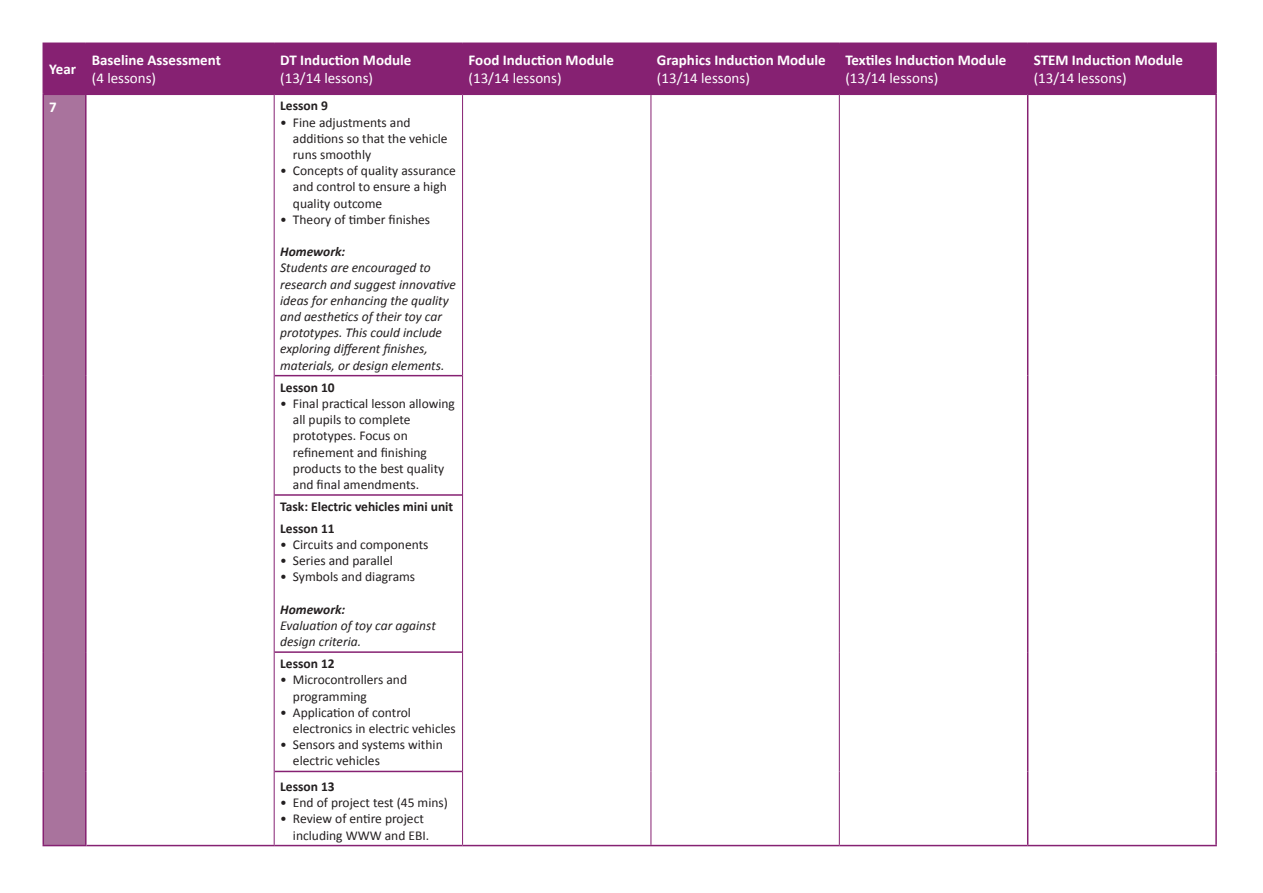
<style>
.page{position:relative;width:1263px;height:893px;background:#fff}
.page>*{position:absolute;margin:0;border:0;box-sizing:border-box;transform-origin:0 0}
.t1{font:700 15px "Calibri";color:#fff}
.t2{font:15px "Calibri";color:#fff}
.t3{font:13.5px/16.2px "Calibri";color:#231f20}
.t4{font:italic 13.5px/16.2px "Calibri";color:#231f20}
.t5{font:700 13.5px "Calibri";color:#231f20}
.t6{font:italic 700 13.5px "Calibri";color:#231f20}
</style>
<div class="page">
<div style="left:44px;top:44px;width:1171px;height:50px;background:#862172"></div>
<div style="left:43px;top:94px;width:43px;height:751px;background:#a9739d"></div>
<hr style="left:43px;top:44px;width:1px;height:50px;background:#862172">
<hr style="left:43px;top:43px;width:43px;height:1px;background:#862172">
<hr style="left:85px;top:44px;width:2px;height:50px;background:#862172">
<hr style="left:86px;top:43px;width:188px;height:1px;background:#862172">
<hr style="left:274px;top:44px;width:1px;height:50px;background:#862172">
<hr style="left:274px;top:43px;width:189px;height:1px;background:#862172">
<hr style="left:462px;top:44px;width:1px;height:50px;background:#862172">
<hr style="left:463px;top:43px;width:188px;height:1px;background:#862172">
<hr style="left:651px;top:44px;width:1px;height:50px;background:#862172">
<hr style="left:651px;top:43px;width:188px;height:1px;background:#862172">
<hr style="left:839px;top:44px;width:1px;height:50px;background:#862172">
<hr style="left:839px;top:43px;width:189px;height:1px;background:#862172">
<hr style="left:1028px;top:43px;width:189px;height:1px;background:#862172">
<hr style="left:1027px;top:44px;width:1px;height:50px;background:#862172">
<hr style="left:1215px;top:44px;width:2px;height:50px;background:#862172">
<hr style="left:43px;top:95px;width:1px;height:281px;background:#862172">
<hr style="left:43px;top:376px;width:1px;height:119px;background:#862172">
<hr style="left:43px;top:495px;width:1px;height:157px;background:#862172">
<hr style="left:43px;top:652px;width:1px;height:119px;background:#862172">
<hr style="left:43px;top:771px;width:1px;height:74px;background:#862172">
<hr style="left:43px;top:94px;width:42px;height:1px;background:#862172">
<hr style="left:85px;top:95px;width:2px;height:281px;background:#862172">
<hr style="left:85px;top:376px;width:2px;height:119px;background:#862172">
<hr style="left:85px;top:495px;width:2px;height:157px;background:#862172">
<hr style="left:85px;top:652px;width:2px;height:119px;background:#862172">
<hr style="left:85px;top:771px;width:2px;height:74px;background:#862172">
<hr style="left:85px;top:94px;width:189px;height:1px;background:#862172">
<hr style="left:274px;top:95px;width:1px;height:281px;background:#862172">
<hr style="left:274px;top:376px;width:1px;height:119px;background:#862172">
<hr style="left:274px;top:495px;width:1px;height:157px;background:#862172">
<hr style="left:274px;top:652px;width:1px;height:119px;background:#862172">
<hr style="left:274px;top:771px;width:1px;height:74px;background:#862172">
<hr style="left:274px;top:94px;width:189px;height:1px;background:#862172">
<hr style="left:462px;top:95px;width:1px;height:281px;background:#862172">
<hr style="left:462px;top:376px;width:1px;height:119px;background:#862172">
<hr style="left:462px;top:495px;width:1px;height:157px;background:#862172">
<hr style="left:462px;top:652px;width:1px;height:119px;background:#862172">
<hr style="left:462px;top:771px;width:1px;height:74px;background:#862172">
<hr style="left:463px;top:94px;width:188px;height:1px;background:#862172">
<hr style="left:651px;top:95px;width:1px;height:281px;background:#862172">
<hr style="left:651px;top:376px;width:1px;height:119px;background:#862172">
<hr style="left:651px;top:495px;width:1px;height:157px;background:#862172">
<hr style="left:651px;top:652px;width:1px;height:119px;background:#862172">
<hr style="left:651px;top:771px;width:1px;height:74px;background:#862172">
<hr style="left:651px;top:94px;width:188px;height:1px;background:#862172">
<hr style="left:839px;top:95px;width:1px;height:281px;background:#862172">
<hr style="left:839px;top:376px;width:1px;height:119px;background:#862172">
<hr style="left:839px;top:495px;width:1px;height:157px;background:#862172">
<hr style="left:839px;top:652px;width:1px;height:119px;background:#862172">
<hr style="left:839px;top:771px;width:1px;height:74px;background:#862172">
<hr style="left:839px;top:94px;width:189px;height:1px;background:#862172">
<hr style="left:1028px;top:94px;width:189px;height:1px;background:#862172">
<hr style="left:1027px;top:95px;width:1px;height:281px;background:#862172">
<hr style="left:1215px;top:95px;width:2px;height:281px;background:#862172">
<hr style="left:1027px;top:376px;width:1px;height:119px;background:#862172">
<hr style="left:1215px;top:376px;width:2px;height:119px;background:#862172">
<hr style="left:1027px;top:495px;width:1px;height:157px;background:#862172">
<hr style="left:1215px;top:495px;width:2px;height:157px;background:#862172">
<hr style="left:1027px;top:652px;width:1px;height:119px;background:#862172">
<hr style="left:1215px;top:652px;width:2px;height:119px;background:#862172">
<hr style="left:1027px;top:771px;width:1px;height:74px;background:#862172">
<hr style="left:1215px;top:771px;width:2px;height:74px;background:#862172">
<hr style="left:43px;top:845px;width:44px;height:1px;background:#862172">
<hr style="left:87px;top:845px;width:187px;height:1px;background:#862172">
<hr style="left:275px;top:375px;width:187px;height:1px;background:#862172">
<hr style="left:275px;top:494px;width:187px;height:2px;background:#862172">
<hr style="left:275px;top:651px;width:187px;height:2px;background:#862172">
<hr style="left:275px;top:771px;width:187px;height:1px;background:#862172">
<hr style="left:274px;top:845px;width:189px;height:1px;background:#862172">
<hr style="left:463px;top:845px;width:188px;height:1px;background:#862172">
<hr style="left:651px;top:845px;width:188px;height:1px;background:#862172">
<hr style="left:839px;top:845px;width:189px;height:1px;background:#862172">
<hr style="left:1028px;top:845px;width:189px;height:1px;background:#862172">
<p class="t1" style="left:49px;top:59px;width:28px">Year</p>
<p class="t1" style="left:92px;top:50px;width:131px">Baseline Assessment</p>
<p class="t2" style="left:92px;top:68px;width:66px">(4 lessons)</p>
<p class="t1" style="left:280px;top:50px;width:133px">DT Induction Module</p>
<p class="t2" style="left:280px;top:68px;width:94px">(13/14 lessons)</p>
<p class="t1" style="left:49px;top:96px;width:9px">7</p>
<p class="t5" style="left:280px;top:96px;width:49px">Lesson 9</p>
<p class="t3" style="left:293px;top:114px;width:156px;text-indent:-13px">• Fine adjustments and additions so that the vehicle runs smoothly</p>
<p class="t3" style="left:293px;top:162px;width:165px;text-indent:-13px">• Concepts of quality assurance and control to ensure a high quality outcome</p>
<p class="t3" style="left:280px;top:211px;width:152px">• Theory of timber finishes</p>
<p class="t6" style="left:280px;top:242px;width:67px">Homework:</p>
<p class="t4" style="left:280px;top:259px;width:177px">Students are encouraged to research and suggest innovative ideas for enhancing the quality and aesthetics of their toy car prototypes. This could include exploring different finishes, materials, or design elements.</p>
<p class="t5" style="left:280px;top:378px;width:56px">Lesson 10</p>
<p class="t3" style="left:293px;top:395px;width:164px;text-indent:-13px">• Final practical lesson allowing all pupils to complete prototypes. Focus on refinement and finishing products to the best quality and final amendments.</p>
<p class="t5" style="left:280px;top:497px;width:175px">Task: Electric vehicles mini unit</p>
<p class="t5" style="left:280px;top:519px;width:56px">Lesson 11</p>
<p class="t3" style="left:280px;top:536px;width:150px">• Circuits and components</p>
<p class="t3" style="left:280px;top:552px;width:114px">• Series and parallel</p>
<p class="t3" style="left:280px;top:568px;width:137px">• Symbols and diagrams</p>
<p class="t6" style="left:280px;top:600px;width:67px">Homework:</p>
<p class="t4" style="left:280px;top:617px;width:157px">Evaluation of toy car against design criteria.</p>
<p class="t5" style="left:280px;top:654px;width:56px">Lesson 12</p>
<p class="t3" style="left:293px;top:671px;width:116px;text-indent:-13px">• Microcontrollers and programming</p>
<p class="t3" style="left:293px;top:704px;width:164px;text-indent:-13px">• Application of control electronics in electric vehicles</p>
<p class="t3" style="left:293px;top:736px;width:151px;text-indent:-13px">• Sensors and systems within electric vehicles</p>
<p class="t5" style="left:280px;top:777px;width:56px">Lesson 13</p>
<p class="t3" style="left:280px;top:794px;width:169px">• End of project test (45 mins)</p>
<p class="t3" style="left:293px;top:810px;width:138px;text-indent:-13px">• Review of entire project including WWW and EBI.</p>
<p class="t1" style="left:469px;top:50px;width:147px">Food Induction Module</p>
<p class="t2" style="left:469px;top:68px;width:94px">(13/14 lessons)</p>
<p class="t1" style="left:657px;top:50px;width:170px">Graphics Induction Module</p>
<p class="t2" style="left:657px;top:68px;width:94px">(13/14 lessons)</p>
<p class="t1" style="left:845px;top:50px;width:162px">Textiles Induction Module</p>
<p class="t2" style="left:845px;top:68px;width:94px">(13/14 lessons)</p>
<p class="t1" style="left:1034px;top:50px;width:151px">STEM Induction Module</p>
<p class="t2" style="left:1034px;top:68px;width:94px">(13/14 lessons)</p>
</div>
